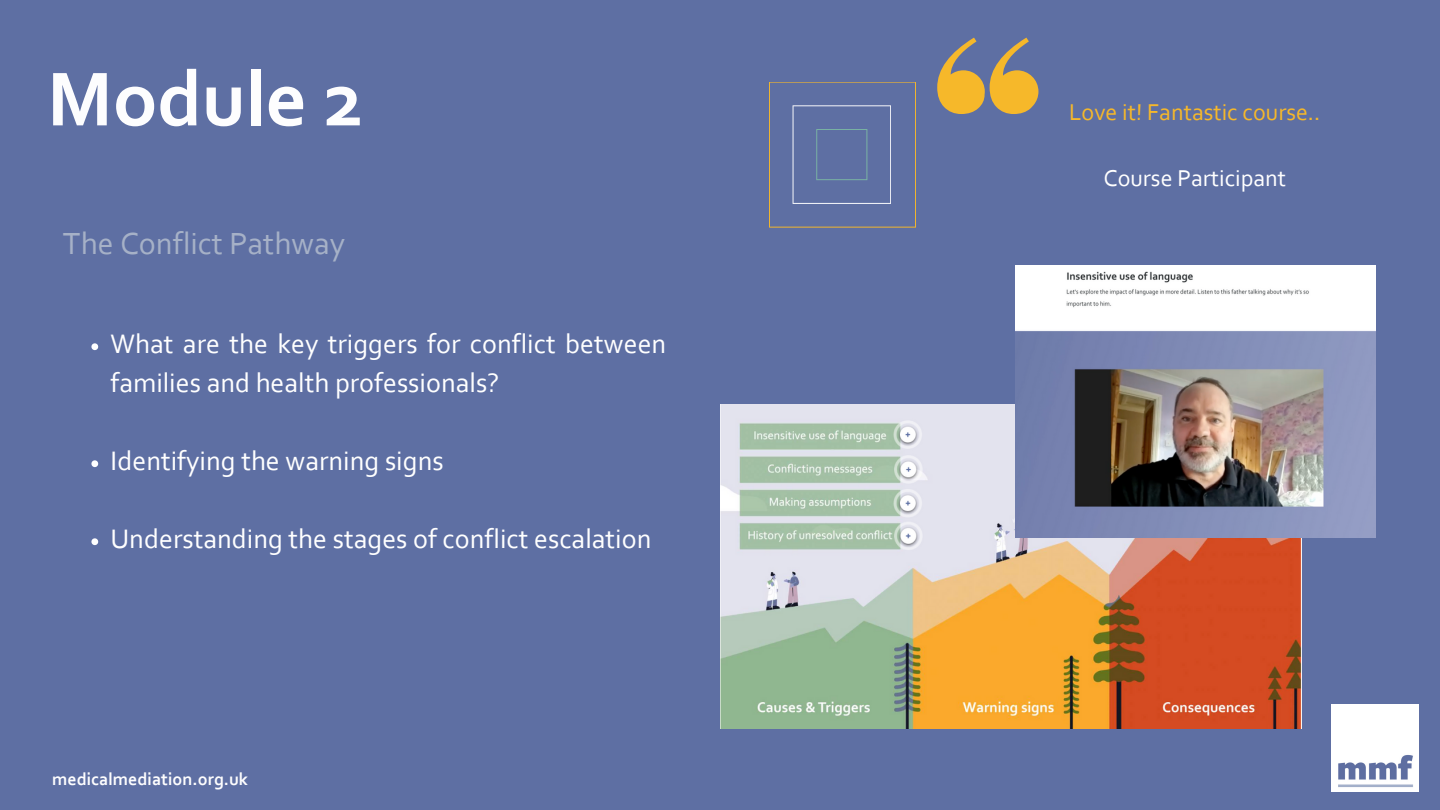
<style>
.page{position:relative;width:1440px;height:810px;background:#5e6fa3}
.page>*{position:absolute;margin:0;border:0;box-sizing:border-box;transform-origin:0 0}
.t1{font:700 80px "Corbel";color:#fdfdfe}
.t2{font:32px "Corbel";color:#a6b1c7}
.t3{font:28px/39px "Corbel";color:#fff}
.t4{font:24px "Corbel";color:#f6b82a}
.t5{font:24px "Corbel";color:#fff}
.t6{font:700 18px "Corbel";color:#fdfdfe}
</style>
<div class="page">
<svg style="left:769px;top:82px;width:147px;height:146px"></svg>
<img style="left:1332px;top:705px;width:87px;height:87px">
<svg style="left:937px;top:38px;width:101px;height:76px"></svg>
<img style="left:720px;top:404px;width:581px;height:325px">
<img style="left:1015px;top:265px;width:360px;height:272px">
<svg style="left:91px;top:343px;width:7px;height:7px"></svg>
<svg style="left:91px;top:460px;width:7px;height:7px"></svg>
<svg style="left:91px;top:538px;width:7px;height:7px"></svg>
<p class="t1" style="left:47px;top:66px;width:318px">Module 2</p>
<p class="t2" style="left:63px;top:230px;width:284px">The Conflict Pathway</p>
<p class="t3" style="left:111px;top:327px;width:557px">What are the key triggers for conflict between families and health professionals?</p>
<p class="t3" style="left:111px;top:444px;width:335px">Identifying the warning signs</p>
<p class="t3" style="left:111px;top:522px;width:542px">Understanding the stages of conflict escalation</p>
<p class="t6" style="left:52px;top:771px;width:198px">medicalmediation.org.uk</p>
<p class="t4" style="left:1069px;top:102px;width:253px">Love it! Fantastic course..</p>
<p class="t5" style="left:1104px;top:168px;width:184px">Course Participant</p>
</div>
